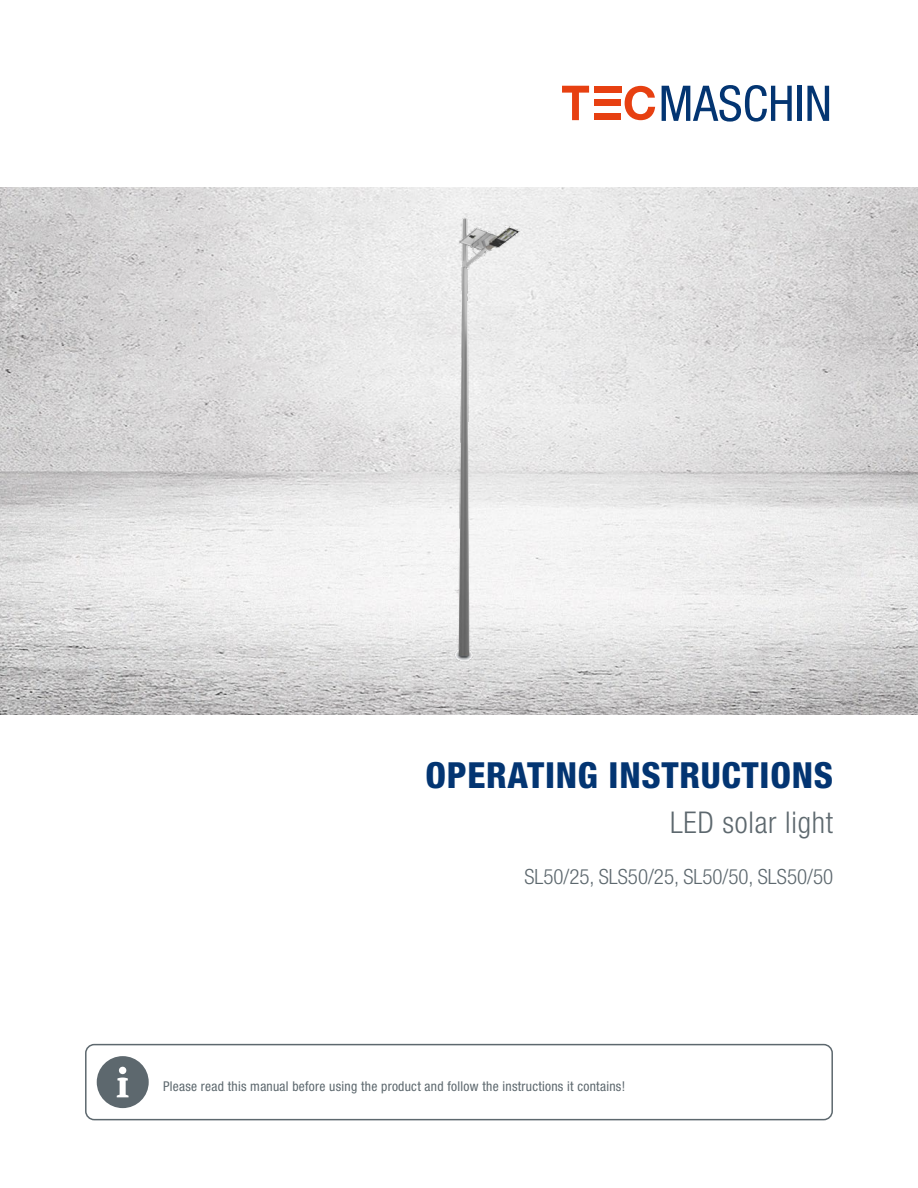
<style>
.page{position:relative;width:918px;height:1188px;background:#fff}
.page>*{position:absolute;margin:0;border:0;box-sizing:border-box;transform-origin:0 0}
.t1{font:800 condensed 36px "Helvetica Neue LT Pro";letter-spacing:.02em;color:#033572}
.t2{font:300 condensed 30px "Helvetica Neue LT Pro";letter-spacing:.025em;color:#5d686e}
.t3{font:300 condensed 21px "Helvetica Neue LT Pro";color:#5d686e}
.t4{font:condensed 13.5px "Helvetica Neue LT Pro";letter-spacing:.02em;color:#5d686e}
</style>
<div class="page">
<svg style="left:662px;top:85px;width:130px;height:37px"></svg>
<div style="left:797px;top:86px;width:5px;height:35px;background:#033572"></div>
<svg style="left:807px;top:86px;width:22px;height:35px"></svg>
<svg style="left:625px;top:86px;width:30px;height:34px"></svg>
<div style="left:594px;top:86px;width:27px;height:7px;background:#e74011"></div>
<svg style="left:562px;top:86px;width:27px;height:34px"></svg>
<div style="left:594px;top:99px;width:27px;height:7px;background:#e74011"></div>
<div style="left:594px;top:113px;width:27px;height:7px;background:#e74011"></div>
<img style="left:0;top:187px;width:918px;height:527px">
<div style="left:85px;top:1044px;width:748px;height:76px;border:2px solid #5d686e;border-radius:9px"></div>
<svg style="left:97px;top:1056px;width:52px;height:52px"></svg>
<img style="left:377px;top:205px;width:216px;height:466px">
<h1 class="t1" style="left:425px;top:753px;width:409px">OPERATING INSTRUCTIONS</h1>
<h2 class="t2" style="left:670px;top:805px;width:165px">LED solar light</h2>
<h3 class="t3" style="left:524px;top:864px;width:310px">SL50/25, SLS50/25, SL50/50, SLS50/50</h3>
<p class="t4" style="left:163px;top:1078px;width:464px">Please read this manual before using the product and follow the instructions it contains!</p>
</div>
